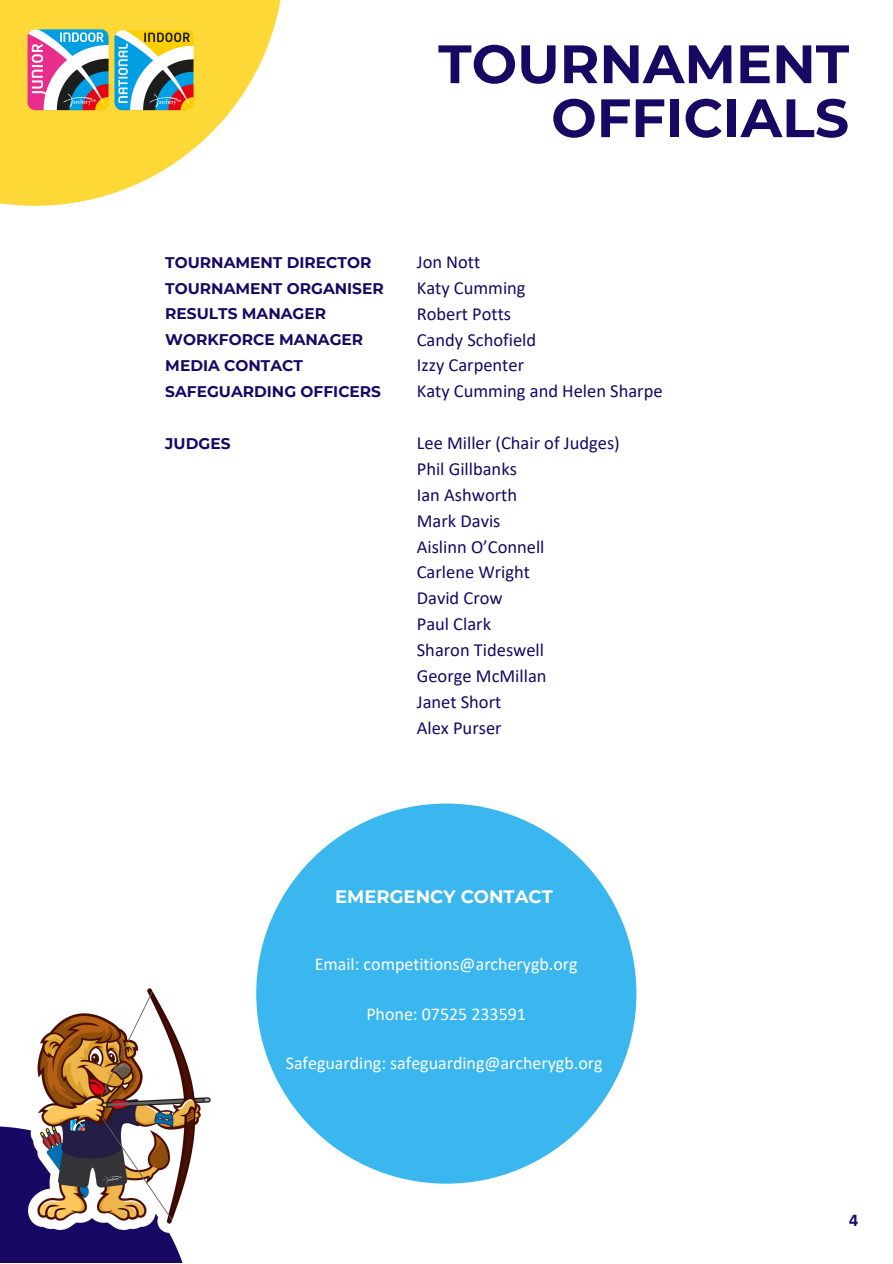
<style>
.page{position:relative;width:893px;height:1264px;background:#fff}
.page>*{position:absolute;margin:0;border:0;box-sizing:border-box;transform-origin:0 0}
.t1{font:700 54px "Montserrat";color:#180864}
.t2{font:18.45px "Calibri";color:#180864}
.t3{font:18px "Calibri";color:#fff}
.t4{font:700 18px "Montserrat";color:#fff}
.t5{font:700 18px "Calibri";color:#180864}
.t6{font:700 15.45px "Montserrat";color:#180864}
</style>
<div class="page">
<svg style="left:0;top:0;width:281px;height:206px;fill:#fdd836"></svg>
<div style="left:256px;top:803px;width:380px;height:380px;background:#3bb7ef;border-radius:50%"></div>
<img style="left:28px;top:30px;width:81px;height:81px">
<img style="left:115px;top:30px;width:79px;height:80px">
<div style="left:0;top:1126px;width:194px;height:136px;background:#180864"></div>
<img style="left:28px;top:988px;width:183px;height:244px">
<p class="t1" style="left:438px;top:31px;width:412px">TOURNAMENT</p>
<p class="t1" style="left:551px;top:85px;width:299px">OFFICIALS</p>
<p class="t6" style="left:165px;top:253px;width:207px">TOURNAMENT DIRECTOR</p>
<p class="t6" style="left:165px;top:279px;width:220px">TOURNAMENT ORGANISER</p>
<p class="t6" style="left:165px;top:304px;width:162px">RESULTS MANAGER</p>
<p class="t6" style="left:165px;top:330px;width:199px">WORKFORCE MANAGER</p>
<p class="t6" style="left:165px;top:356px;width:139px">MEDIA CONTACT</p>
<p class="t6" style="left:165px;top:382px;width:217px">SAFEGUARDING OFFICERS</p>
<p class="t6" style="left:165px;top:434px;width:67px">JUDGES</p>
<p class="t2" style="left:417px;top:254px;width:65px">Jon Nott</p>
<p class="t2" style="left:417px;top:280px;width:110px">Katy Cumming</p>
<p class="t2" style="left:417px;top:306px;width:96px">Robert Potts</p>
<p class="t2" style="left:417px;top:332px;width:121px">Candy Schofield</p>
<p class="t2" style="left:417px;top:357px;width:109px">Izzy Carpenter</p>
<p class="t2" style="left:417px;top:383px;width:247px">Katy Cumming and Helen Sharpe</p>
<p class="t2" style="left:417px;top:435px;width:204px">Lee Miller (Chair of Judges)</p>
<p class="t2" style="left:417px;top:461px;width:102px">Phil Gillbanks</p>
<p class="t2" style="left:417px;top:487px;width:102px">Ian Ashworth</p>
<p class="t2" style="left:417px;top:513px;width:85px">Mark Davis</p>
<p class="t2" style="left:417px;top:538px;width:129px">Aislinn O’Connell</p>
<p class="t2" style="left:417px;top:564px;width:115px">Carlene Wright</p>
<p class="t2" style="left:417px;top:590px;width:87px">David Crow</p>
<p class="t2" style="left:417px;top:616px;width:76px">Paul Clark</p>
<p class="t2" style="left:417px;top:642px;width:129px">Sharon Tideswell</p>
<p class="t2" style="left:417px;top:668px;width:131px">George McMillan</p>
<p class="t2" style="left:417px;top:694px;width:86px">Janet Short</p>
<p class="t2" style="left:417px;top:719px;width:86px">Alex Purser</p>
<p class="t4" style="left:335px;top:885px;width:219px">EMERGENCY CONTACT</p>
<p class="t3" style="left:315px;top:956px;width:264px">Email: competitions@archerygb.org</p>
<p class="t3" style="left:366px;top:1006px;width:161px">Phone: 07525 233591</p>
<p class="t3" style="left:286px;top:1055px;width:318px">Safeguarding: safeguarding@archerygb.org</p>
<p class="t5" style="left:849px;top:1212px;width:11px">4</p>
</div>
